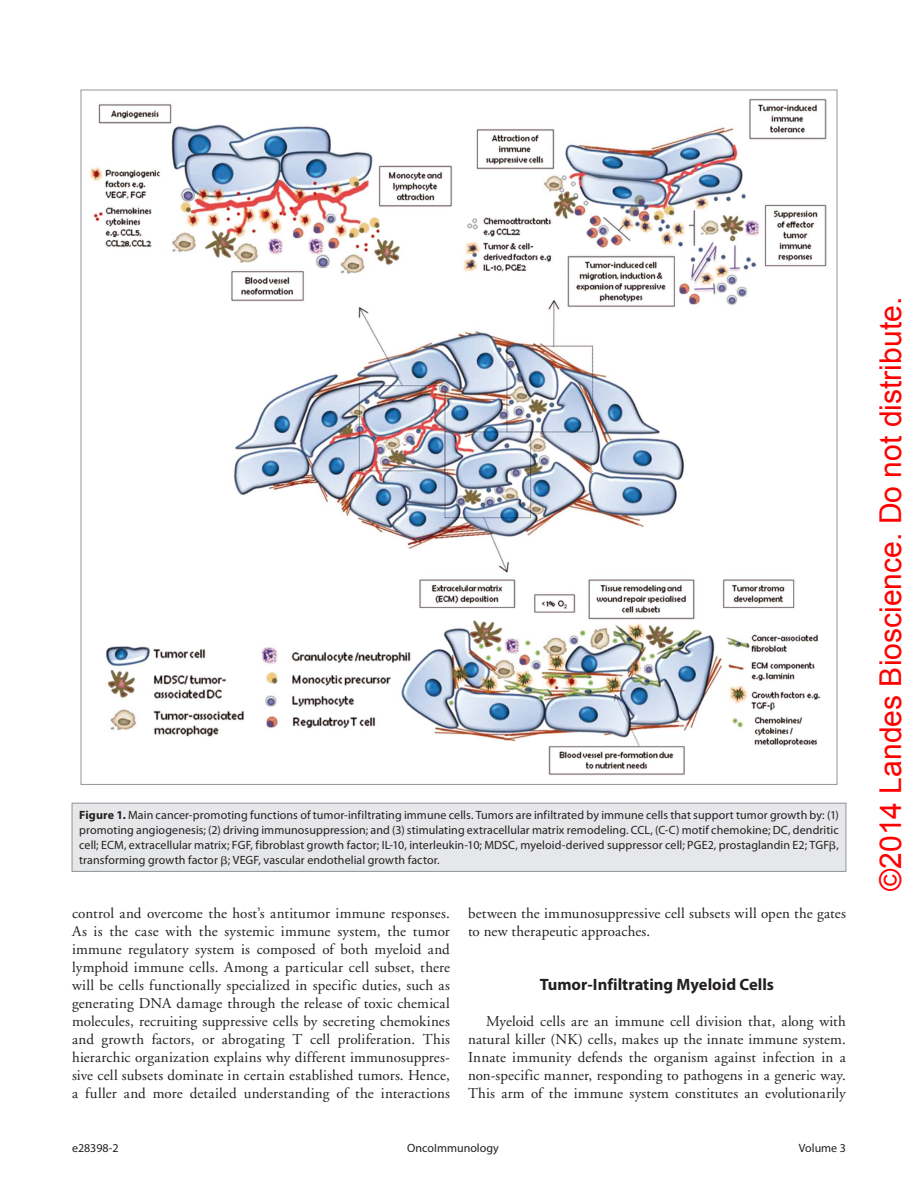
<style>
.page{position:relative;width:918px;height:1188px;background:#fff}
.page>*{position:absolute;margin:0;border:0;box-sizing:border-box;transform-origin:0 0}
.t1{font:30.15px "Arial";color:#f00}
.t2{font:700 16.5px "Myriad Pro";color:#231f20}
.t3{font:15px/18px "Adobe Garamond";letter-spacing:.01em;color:#231f20;text-align:justify}
.t4{font:12px/15px "Myriad Pro";letter-spacing:.005em;color:#231f20;text-align:justify}
.s1{font-weight:700}
.s2{font-family:"Universal Std Greekw Math Pi"}
</style>
<div class="page">
<img style="left:90px;top:98px;width:737px;height:677px">
<div style="left:72px;top:803px;width:774px;height:68px;background:#e6e7e9"></div>
<div style="left:72px;top:803px;width:774px;height:69px;border:1px solid #939598"></div>
<p class="t4" style="left:79px;top:808px;width:761px"><span class="s1">Figure 1.</span> Main cancer-promoting functions of tumor-infiltrating immune cells. Tumors are infiltrated by immune cells that support tumor growth by: (1) promoting angiogenesis; (2) driving immunosuppression; and (3) stimulating extracellular matrix remodeling. CCL, (C-C) motif chemokine; DC, dendritic cell; ECM, extracellular matrix; FGF, fibroblast growth factor; IL-10, interleukin-10; MDSC, myeloid-derived suppressor cell; PGE2, prostaglandin E2; TGF<span class="s2">β</span>, transforming growth factor <span class="s2">β</span>; VEGF, vascular endothelial growth factor.</p>
<p class="t3" style="left:72px;top:905px;width:379px">control and overcome the host’s antitumor immune responses.<br>As is the case with the systemic immune system, the tumor immune regulatory system is composed of both myeloid and lymphoid immune cells. Among a particular cell subset, there will be cells functionally specialized in specific duties, such as generating DNA damage through the release of toxic chemical molecules, recruiting suppressive cells by secreting chemokines and growth factors, or abrogating T cell proliferation. This hierarchic organization explains why different immunosuppres&shy;sive cell subsets dominate in certain established tumors. Hence, a fuller and more detailed understanding of the interactions</p>
<p class="t3" style="left:468px;top:905px;width:379px">between the immunosuppressive cell subsets will open the gates to new therapeutic approaches.</p>
<p class="t2" style="left:540px;top:974px;width:236px">Tumor-Infiltrating Myeloid Cells</p>
<p class="t3" style="left:468px;top:1013px;width:379px;text-indent:18px">Myeloid cells are an immune cell division that, along with natural killer (NK) cells, makes up the innate immune system.<br>Innate immunity defends the organism against infection in a non-specific manner, responding to pathogens in a generic way.<br>This arm of the immune system constitutes an evolutionarily</p>
<p class="t4" style="left:72px;top:1140px;width:48px">e28398-2</p>
<p class="t4" style="left:407px;top:1140px;width:93px">OncoI mmunology</p>
<p class="t4" style="left:799px;top:1140px;width:49px">Volume 3</p>
<h1 class="t1" style="left:871px;top:891px;width:595px;rotate:-90deg">©2014 Landes Bioscience. Do not distribute.</h1>
</div>
